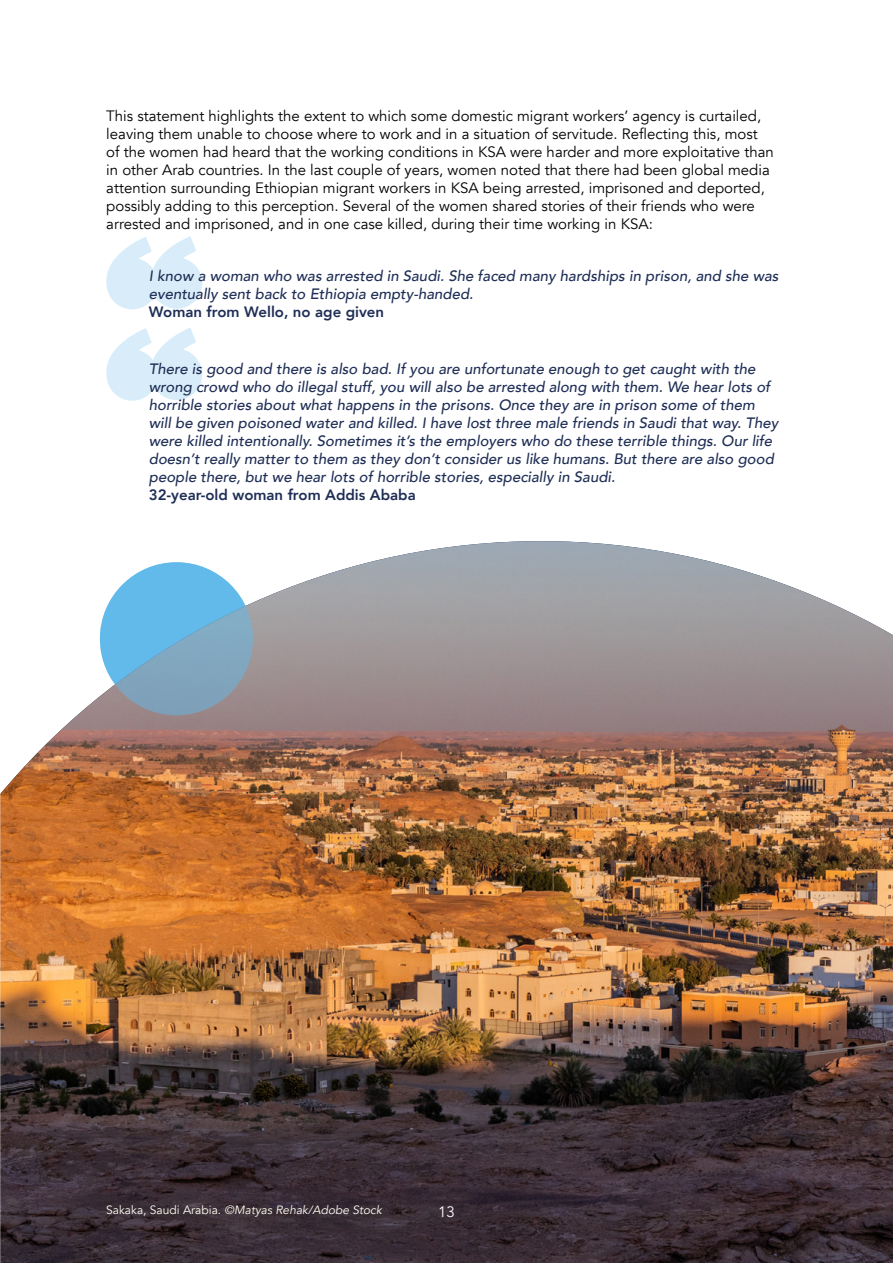
<style>
.page{position:relative;width:893px;height:1263px;background:#fff}
.page>*{position:absolute;margin:0;border:0;box-sizing:border-box;transform-origin:0 0}
.t1{font:italic 500 15px/18px "Avenir";color:#1f2e56}
.t2{font:15px/18px "Avenir";color:#000}
.t3{font:800 15px "Avenir";color:#1f2e56}
.t4{font:15px "Avenir";color:#fff}
.t5{font:italic 12px "Avenir";color:#fffdf1}
.s1{font-style:normal}
</style>
<div class="page">
<img style="left:0;top:541px;width:893px;height:722px">
<svg style="left:100px;top:562px;width:153px;height:153px;background:#70b0d5"></svg>
<svg style="left:106px;top:236px;width:96px;height:73px"></svg>
<svg style="left:106px;top:328px;width:96px;height:73px"></svg>
<p class="t2" style="left:106px;top:107px;width:669px">This statement highlights the extent to which some domestic migrant workers’ agency is curtailed, leaving them unable to choose where to work and in a situation of servitude. Reflecting this, most of the women had heard that the working conditions in KSA were harder and more exploitative than in other Arab countries. In the last couple of years, women noted that there had been global media attention surrounding Ethiopian migrant workers in KSA being arrested, imprisoned and deported, possibly adding to this perception. Several of the women shared stories of their friends who were arrested and imprisoned, and in one case killed, during their time working in KSA:</p>
<p class="t1" style="left:149px;top:267px;width:631px">I know a woman who was arrested in Saudi. She faced many hardships in prison, and she was eventually sent back to Ethiopia empty-handed.</p>
<p class="t3" style="left:149px;top:300px;width:237px">Woman from Wello, no age given</p>
<p class="t1" style="left:149px;top:360px;width:631px">There is good and there is also bad. If you are unfortunate enough to get caught with the wrong crowd who do illegal stuff, you will also be arrested along with them. We hear lots of horrible stories about what happens in the prisons. Once they are in prison some of them will be given poisoned water and killed. I have lost three male friends in Saudi that way. They were killed intentionally. Sometimes it’s the employers who do these terrible things. Our life doesn’t really matter to them as they don’t consider us like humans. But there are also good people there, but we hear lots of horrible stories, especially in Saudi.</p>
<p class="t3" style="left:149px;top:483px;width:268px">32-year-old woman from Addis Ababa</p>
<p class="t5" style="left:106px;top:1202px;width:277px"><span class="s1">Sakaka, Saudi Arabia.</span> ©Matyas Rehak/Adobe Stock</p>
<p class="t4" style="left:438px;top:1203px;width:18px">13</p>
</div>
